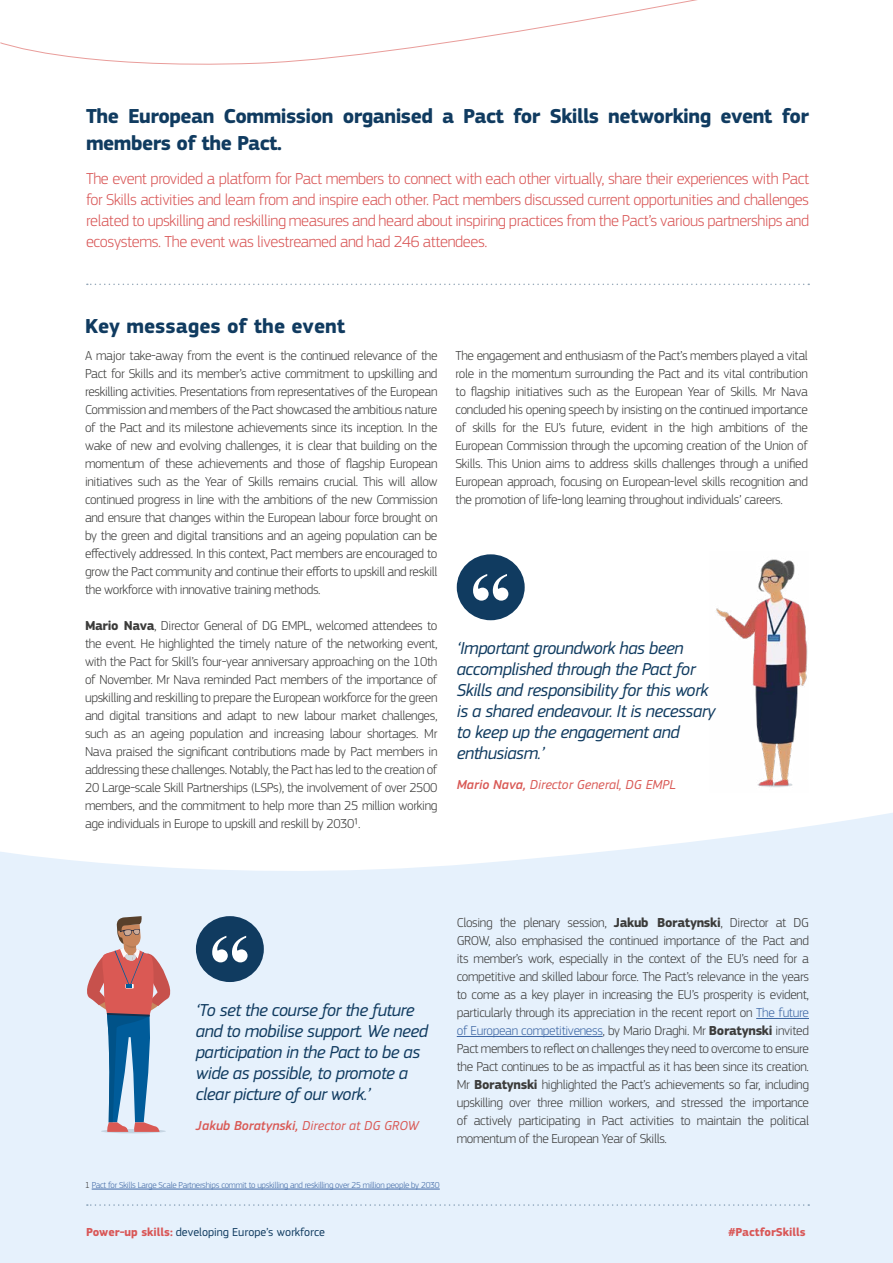
<style>
.page{position:relative;width:893px;height:1263px;background:#fff}
.page>*{position:absolute;margin:0;border:0;box-sizing:border-box;transform-origin:0 0}
.Large_Quote{font:700 21px/27px "EC Square Sans Pro";letter-spacing:-.025em;color:#103b60}
.Large_Quote-2{font:700 21px "EC Square Sans Pro";color:#103b60}
.Large_Quote-3{font:italic 18px/21px "EC Square Sans Pro";letter-spacing:-.025em;color:#103b60}
.Large_Quote-4{font:300 16.5px/21px "EC Square Sans Pro";letter-spacing:-.025em;color:#d95757;text-align:justify}
.PFS_Body_Copy{font:300 13.5px/18px "EC Square Sans Pro";letter-spacing:-.025em;color:#3c3c3b;text-align:justify}
.Large_Quote-5{font:italic 13.5px "EC Square Sans Pro";color:#d95955}
.Large_Quote-6{font:italic 500 13.5px "EC Square Sans Pro";color:#d95955}
.PFS_Top_Folio{font:12px "EC Square Sans Pro";color:#103b60}
.PFS_Top_Folio-2{font:700 12px "EC Square Sans Pro";color:#d95757}
.PFS_Body_Copy-2{font:300 9px "EC Square Sans Pro";letter-spacing:-.025em;color:#3f68a5}
.s1{font-weight:700}
.s2{font-family:"Manrope"}
.s3{font-weight:500}
.s4{font-weight:400}
.s5{color:#3c3c3b}
.s6{font-weight:700;color:#d95757}
.s7{color:#3f68a5}
</style>
<div class="page">
<svg style="left:0;top:813px;width:893px;height:318px;background:#e9f2fc"></svg>
<div style="left:0;top:1131px;width:893px;height:132px;background:#e6f1fc"></div>
<svg style="left:87px;top:1204px;width:722px;height:2px"></svg>
<svg style="left:87px;top:284px;width:722px;height:1px"></svg>
<svg style="left:0;top:0;width:697px;height:65px"></svg>
<hr style="left:756px;top:1018px;width:53px;height:1px;background:#3f68a5">
<hr style="left:457px;top:1036px;width:146px;height:1px;background:#3f68a5">
<img style="left:716px;top:559px;width:92px;height:228px">
<div style="left:457px;top:554px;width:68px;height:66px;background:#103b60;border-radius:50%"></div>
<svg style="left:473px;top:574px;width:35px;height:27px"></svg>
<hr style="left:92px;top:1189px;width:348px;height:1px;background:#3f68a5">
<div style="left:196px;top:916px;width:68px;height:66px;background:#103b60;border-radius:50%"></div>
<svg style="left:212px;top:936px;width:36px;height:26px"></svg>
<hr style="left:101px;top:1129px;width:65px;height:4px;background:#c5d4e2;border-radius:50%">
<svg style="left:86px;top:916px;width:85px;height:216px;background:#b3abba"></svg>
<p class="Large_Quote" style="left:86px;top:103px;width:724px">The European Commission organised a Pact for Skills networking event for members of the Pact.</p>
<p class="Large_Quote-4" style="left:86px;top:168px;width:724px">The event provided a platform for Pact members to connect with each other virtually, share their experiences with Pact for Skills activities and learn from and inspire each other. Pact members discussed current opportunities and challenges related to upskilling and reskilling measures and heard about inspiring practices from the Pact’s various partnerships and ecosystems. The event was livestreamed and had 246 attendees.</p>
<h1 class="Large_Quote-2" style="left:85px;top:314px;width:262px">Key messages of the event</h1>
<p class="PFS_Body_Copy" style="left:85px;top:346px;width:354px">A major take-away from the event is the continued relevance of the Pact for Skills and its member’s active commitment to upskilling and reskilling activities. Presentations from representatives of the European Commission and members of the Pact showcased the ambitious nature of the Pact and its milestone achievements since its inception. In the wake of new and evolving challenges, it is clear that building on the momentum of these achievements and those of flagship European initiatives such as the Year of Skills remains crucial. This will allow continued progress in line with the ambitions of the new Commission and ensure that changes within the European labour force brought on by the green and digital transitions and an ageing population can be effectively addressed. In this context, Pact members are encouraged to grow the Pact community and continue their efforts to upskill and reskill the workforce with innovative training methods.</p>
<p class="PFS_Body_Copy" style="left:85px;top:616px;width:354px"><span class="s1">Mario Nava</span>, Director General of DG EMPL, welcomed attendees to the event. He highlighted the timely nature of the networking event, with the Pact for Skill’s four-year anniversary approaching on the 10th of November. Mr Nava reminded Pact members of the importance of upskilling and reskilling to prepare the European workforce for the green and digital transitions and adapt to new labour market challenges, such as an ageing population and increasing labour shortages. Mr Nava praised the significant contributions made by Pact members in addressing these challenges. Notably, the Pact has led to the creation of 20 Large-scale Skill Partnerships (LSPs), the involvement of over 2500 members, and the commitment to help more than 25 million working age individuals in Europe to upskill and reskill by 2030<span class="s2">¹</span>.</p>
<p class="PFS_Body_Copy" style="left:455px;top:346px;width:354px">The engagement and enthusiasm of the Pact’s members played a vital role in the momentum surrounding the Pact and its vital contribution to flagship initiatives such as the European Year of Skills. Mr Nava concluded his opening speech by insisting on the continued importance of skills for the EU’s future, evident in the high ambitions of the European Commission through the upcoming creation of the Union of Skills. This Union aims to address skills challenges through a unified European approach, focusing on European-level skills recognition and the promotion of life-long learning throughout individuals’ careers.</p>
<p class="Large_Quote-3" style="left:457px;top:638px;width:260px">‘Important groundwork has been accomplished through the Pact for<br>Skills and responsibility for this work is a shared endeavour. It is necessary to keep up the engagement and enthusiasm.’</p>
<p class="Large_Quote-5" style="left:457px;top:777px;width:221px"><span class="s3">Mario Nava,</span> Director General, DG EMPL</p>
<p class="Large_Quote-3" style="left:196px;top:1000px;width:234px">‘To set the course for the future and to mobilise support. We need participation in the Pact to be as wide as possible, to promote a clear picture of our work.’</p>
<p class="Large_Quote-6" style="left:196px;top:1118px;width:224px">Jakub Boratynski, <span class="s4">Director at DG GROW</span></p>
<p class="PFS_Body_Copy-2" style="left:85px;top:1180px;width:356px"><span class="s5">1</span> Pact for Skills Large Scale Partnerships commit to upskilling and reskilling over 25 million people by 2030</p>
<p class="PFS_Top_Folio" style="left:86px;top:1225px;width:241px"><span class="s6">Power-up skills:</span> developing Europe’s workforce</p>
<p class="PFS_Body_Copy" style="left:457px;top:913px;width:354px">Closing the plenary session, <span class="s1">Jakub Boratynski</span>, Director at DG GROW, also emphasised the continued importance of the Pact and its member’s work, especially in the context of the EU’s need for a competitive and skilled labour force. The Pact’s relevance in the years to come as a key player in increasing the EU’s prosperity is evident, particularly through its appreciation in the recent report on <span class="s7">The future of European competitiveness</span>, by Mario Draghi. Mr <span class="s1">Boratynski</span> invited Pact members to reflect on challenges they need to overcome to ensure the Pact continues to be as impactful as it has been since its creation.<br>Mr <span class="s1">Boratynski</span> highlighted the Pact’s achievements so far, including upskilling over three million workers, and stressed the importance of actively participating in Pact activities to maintain the political momentum of the European Year of Skills.</p>
<p class="PFS_Top_Folio-2" style="left:728px;top:1225px;width:79px">#PactforSkills</p>
</div>
